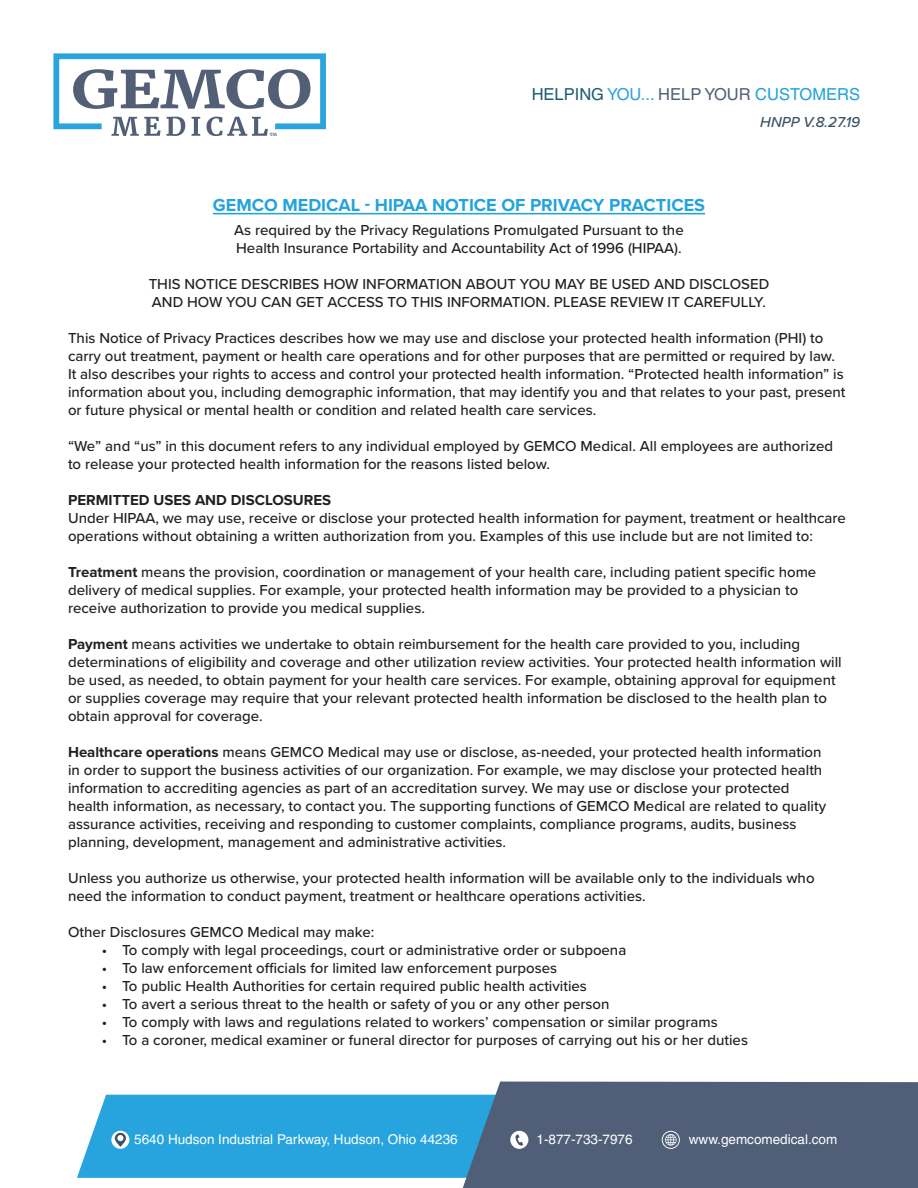
<style>
.page{position:relative;width:918px;height:1188px;background:#fff}
.page>*{position:absolute;margin:0;border:0;box-sizing:border-box;transform-origin:0 0}
.t1{font:700 18px "Proxima Nova";color:#23a3dc}
.t2{font:16.5px "Helvetica";color:#22a1da}
.t3{font:500 15px/18px "Proxima Nova";color:#231f20}
.t4{font:700 15px "Proxima Nova";color:#231f20}
.t5{font:italic 500 15px "Proxima Nova";color:#3e5364}
.t6{font:13.5px "Helvetica";color:#fff}
.t7{font:700 4.2px "Merriweather";color:#525f77}
.s1{color:#195d71}
.s2{color:#27a4dd}
.s3{color:#525f78}
.s4{font-weight:700}
</style>
<div class="page">
<svg style="left:53px;top:53px;width:273px;height:83px"></svg>
<div style="left:77px;top:1095px;width:386px;height:83px;background:#27a4dd"></div>
<div style="left:463px;top:1082px;width:455px;height:106px;background:#505f77"></div>
<svg style="left:111px;top:1131px;width:18px;height:18px"></svg>
<svg style="left:114px;top:1132px;width:13px;height:15px"></svg>
<div style="left:510px;top:1131px;width:18px;height:18px;background:#fff;border-radius:50%"></div>
<svg style="left:516px;top:1134px;width:7px;height:12px"></svg>
<svg style="left:662px;top:1131px;width:18px;height:18px"></svg>
<hr style="left:213px;top:213px;width:492px;height:1px;background:#23a3dc">
<p class="t2" style="left:532px;top:84px;width:330px"><span class="s1">HELPING</span> <span class="s2">YOU...</span> <span class="s3">HELP YOUR</span> CUSTOMERS</p>
<p class="t7" style="left:270px;top:132px;width:9px">TM</p>
<p class="t5" style="left:760px;top:111px;width:101px">HNPP V.8.27.19</p>
<p class="t1" style="left:213px;top:192px;width:494px">GEMCO MEDICAL - HIPAA NOTICE OF PRIVACY PRACTICES</p>
<p class="t3" style="left:234px;top:221px;width:451px">As required by the Privacy Regulations Promulgated Pursuant to the<br>Health Insurance Portability and Accountability Act of 1996 (HIPAA).</p>
<p class="t3" style="left:149px;top:275px;width:622px">THIS NOTICE DESCRIBES HOW INFORMATION ABOUT YOU MAY BE USED AND DISCLOSED<br>AND HOW YOU CAN GET ACCESS TO THIS INFORMATION. PLEASE REVIEW IT CAREFULLY.</p>
<p class="t3" style="left:68px;top:329px;width:779px">This Notice of Privacy Practices describes how we may use and disclose your protected health information (PHI) to carry out treatment, payment or health care operations and for other purposes that are permitted or required by law.<br>It also describes your rights to access and control your protected health information. “Protected health information” is information about you, including demographic information, that may identify you and that relates to your past, present or future physical or mental health or condition and related health care services.</p>
<p class="t3" style="left:68px;top:437px;width:767px">“We” and “us” in this document refers to any individual employed by GEMCO Medical. All employees are authorized to release your protected health information for the reasons listed below.</p>
<p class="t4" style="left:68px;top:489px;width:265px">PERMITTED USES AND DISCLOSURES</p>
<p class="t3" style="left:68px;top:509px;width:779px">Under HIPAA, we may use, receive or disclose your protected health information for payment, treatment or healthcare operations without obtaining a written authorization from you. Examples of this use include but are not limited to:</p>
<p class="t3" style="left:68px;top:563px;width:750px"><span class="s4">Treatment</span> means the provision, coordination or management of your health care, including patient specific home delivery of medical supplies. For example, your protected health information may be provided to a physician to receive authorization to provide you medical supplies.</p>
<p class="t3" style="left:68px;top:635px;width:775px"><span class="s4">Payment</span> means activities we undertake to obtain reimbursement for the health care provided to you, including determinations of eligibility and coverage and other utilization review activities. Your protected health information will be used, as needed, to obtain payment for your health care services. For example, obtaining approval for equipment or supplies coverage may require that your relevant protected health information be disclosed to the health plan to obtain approval for coverage.</p>
<p class="t3" style="left:68px;top:743px;width:760px"><span class="s4">Healthcare operations</span> means GEMCO Medical may use or disclose, as-needed, your protected health information in order to support the business activities of our organization. For example, we may disclose your protected health information to accrediting agencies as part of an accreditation survey. We may use or disclose your protected health information, as necessary, to contact you. The supporting functions of GEMCO Medical are related to quality assurance activities, receiving and responding to customer complaints, compliance programs, audits, business planning, development, management and administrative activities.</p>
<p class="t3" style="left:68px;top:869px;width:748px">Unless you authorize us otherwise, your protected health information will be available only to the individuals who need the information to conduct payment, treatment or healthcare operations activities.</p>
<p class="t3" style="left:68px;top:923px;width:308px">Other Disclosures GEMCO Medical may make:</p>
<p class="t3" style="left:102px;top:941px;width:526px">• To comply with legal proceedings, court or administrative order or subpoena</p>
<p class="t3" style="left:102px;top:959px;width:457px">• To law enforcement officials for limited law enforcement purposes</p>
<p class="t3" style="left:102px;top:977px;width:487px">• To public Health Authorities for certain required public health activities</p>
<p class="t3" style="left:102px;top:995px;width:509px">• To avert a serious threat to the health or safety of you or any other person</p>
<p class="t3" style="left:102px;top:1013px;width:617px">• To comply with laws and regulations related to workers’ compensation or similar programs</p>
<p class="t3" style="left:102px;top:1031px;width:648px">• To a coroner, medical examiner or funeral director for purposes of carrying out his or her duties</p>
<p class="t6" style="left:134px;top:1132px;width:325px">5640 Hudson Industrial Parkway, Hudson, Ohio 44236</p>
<p class="t6" style="left:537px;top:1132px;width:98px">1-877-733-7976</p>
<p class="t6" style="left:689px;top:1132px;width:150px">www.gemcomedical.com</p>
</div>
